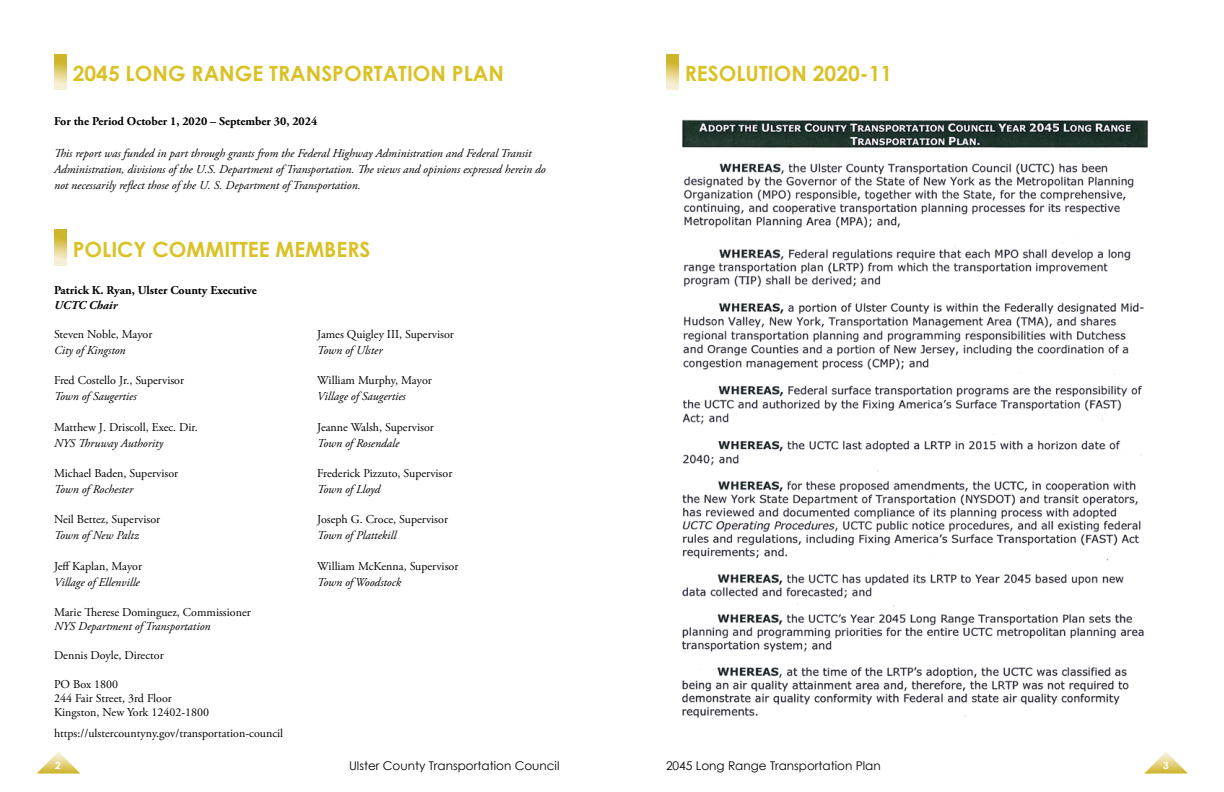
<style>
.page{position:relative;width:1224px;height:792px;background:#fff}
.page>*{position:absolute;margin:0;border:0;box-sizing:border-box;transform-origin:0 0}
.t1{font:700 21px "Century Gothic";color:#dac125}
.Copy{font:italic 12px/16px "Adobe Garamond Pro";color:#000}
.Copy-2{font:12px "Adobe Garamond Pro";color:#000}
.Copy-3{font:700 12px "Adobe Garamond Pro";color:#000}
.t2{font:12px "Century Gothic";color:#000}
.Copy-4{font:italic 700 12px "Adobe Garamond Pro";color:#000}
.t3{font:700 10px "Century Gothic";color:#fff}
</style>
<div class="page">
<svg style="left:37px;top:752px;width:43px;height:22px"></svg>
<svg style="left:1144px;top:752px;width:44px;height:22px"></svg>
<svg style="left:54px;top:54px;width:13px;height:36px"></svg>
<svg style="left:54px;top:229px;width:13px;height:36px"></svg>
<svg style="left:666px;top:54px;width:13px;height:36px"></svg>
<img style="left:682px;top:119px;width:466px;height:599px">
<p class="t1" style="left:73px;top:60px;width:433px">2045 LONG RANGE TRANSPORTATION PLAN</p>
<p class="Copy-3" style="left:54px;top:114px;width:265px">For the Period October 1, 2020 – September 30, 2024</p>
<p class="Copy" style="left:54px;top:145px;width:493px">This report was funded in part through grants from the Federal Highway Administration and Federal Transit<br>Administration, divisions of the U.S. Department of Transportation. The views and opinions expressed herein do not necessarily reflect those of the U. S. Department of Transportation.</p>
<p class="t1" style="left:73px;top:236px;width:299px">POLICY COMMITTEE MEMBERS</p>
<p class="Copy-3" style="left:54px;top:284px;width:204px">Patrick K. Ryan, Ulster County Executive</p>
<p class="Copy-4" style="left:54px;top:298px;width:65px">UCTC Chair</p>
<p class="Copy-2" style="left:54px;top:327px;width:100px">Steven Noble, Mayor</p>
<p class="Copy" style="left:54px;top:342px;width:73px">City of Kingston</p>
<p class="Copy-2" style="left:54px;top:373px;width:132px">Fred Costello Jr., Supervisor</p>
<p class="Copy" style="left:54px;top:389px;width:84px">Town of Saugerties</p>
<p class="Copy-2" style="left:54px;top:420px;width:145px">Matthew J. Driscoll, Exec. Dir.</p>
<p class="Copy" style="left:54px;top:435px;width:111px">NYS Thruway Authority</p>
<p class="Copy-2" style="left:54px;top:466px;width:126px">Michael Baden, Supervisor</p>
<p class="Copy" style="left:54px;top:481px;width:81px">Town of Rochester</p>
<p class="Copy-2" style="left:54px;top:512px;width:108px">Neil Bettez, Supervisor</p>
<p class="Copy" style="left:54px;top:528px;width:86px">Town of New Paltz</p>
<p class="Copy-2" style="left:54px;top:559px;width:90px">Jeff Kaplan, Mayor</p>
<p class="Copy" style="left:54px;top:574px;width:87px">Village of Ellenville</p>
<p class="Copy-2" style="left:54px;top:605px;width:198px">Marie Therese Dominguez, Commissioner</p>
<p class="Copy" style="left:54px;top:619px;width:158px">NYS Department of Transportation</p>
<p class="Copy-2" style="left:54px;top:648px;width:111px">Dennis Doyle, Director</p>
<p class="Copy-2" style="left:54px;top:677px;width:66px">PO Box 1800</p>
<p class="Copy-2" style="left:54px;top:691px;width:119px">244 Fair Street, 3rd Floor</p>
<p class="Copy-2" style="left:54px;top:705px;width:157px">Kingston, New York 12402-1800</p>
<p class="Copy-2" style="left:54px;top:726px;width:231px">https://ulstercountyny.gov/transportation-council</p>
<p class="Copy-2" style="left:317px;top:327px;width:138px">James Quigley III, Supervisor</p>
<p class="Copy" style="left:317px;top:342px;width:67px">Town of Ulster</p>
<p class="Copy-2" style="left:317px;top:373px;width:116px">William Murphy, Mayor</p>
<p class="Copy" style="left:317px;top:389px;width:90px">Village of Saugerties</p>
<p class="Copy-2" style="left:317px;top:420px;width:118px">Jeanne Walsh, Supervisor</p>
<p class="Copy" style="left:317px;top:435px;width:83px">Town of Rosendale</p>
<p class="Copy-2" style="left:317px;top:466px;width:137px">Frederick Pizzuto, Supervisor</p>
<p class="Copy" style="left:317px;top:481px;width:64px">Town of Lloyd</p>
<p class="Copy-2" style="left:317px;top:512px;width:132px">Joseph G. Croce, Supervisor</p>
<p class="Copy" style="left:317px;top:528px;width:81px">Town of Plattekill</p>
<p class="Copy-2" style="left:317px;top:559px;width:143px">William McKenna, Supervisor</p>
<p class="Copy" style="left:317px;top:574px;width:85px">Town of Woodstock</p>
<p class="t1" style="left:685px;top:60px;width:209px">RESOLUTION 2020-11</p>
<p class="t3" style="left:55px;top:759px;width:7px">2</p>
<p class="t2" style="left:349px;top:758px;width:212px">Ulster County Transportation Council</p>
<p class="t2" style="left:666px;top:758px;width:216px">2045 Long Range Transportation Plan</p>
<p class="t3" style="left:1163px;top:759px;width:7px">3</p>
</div>
